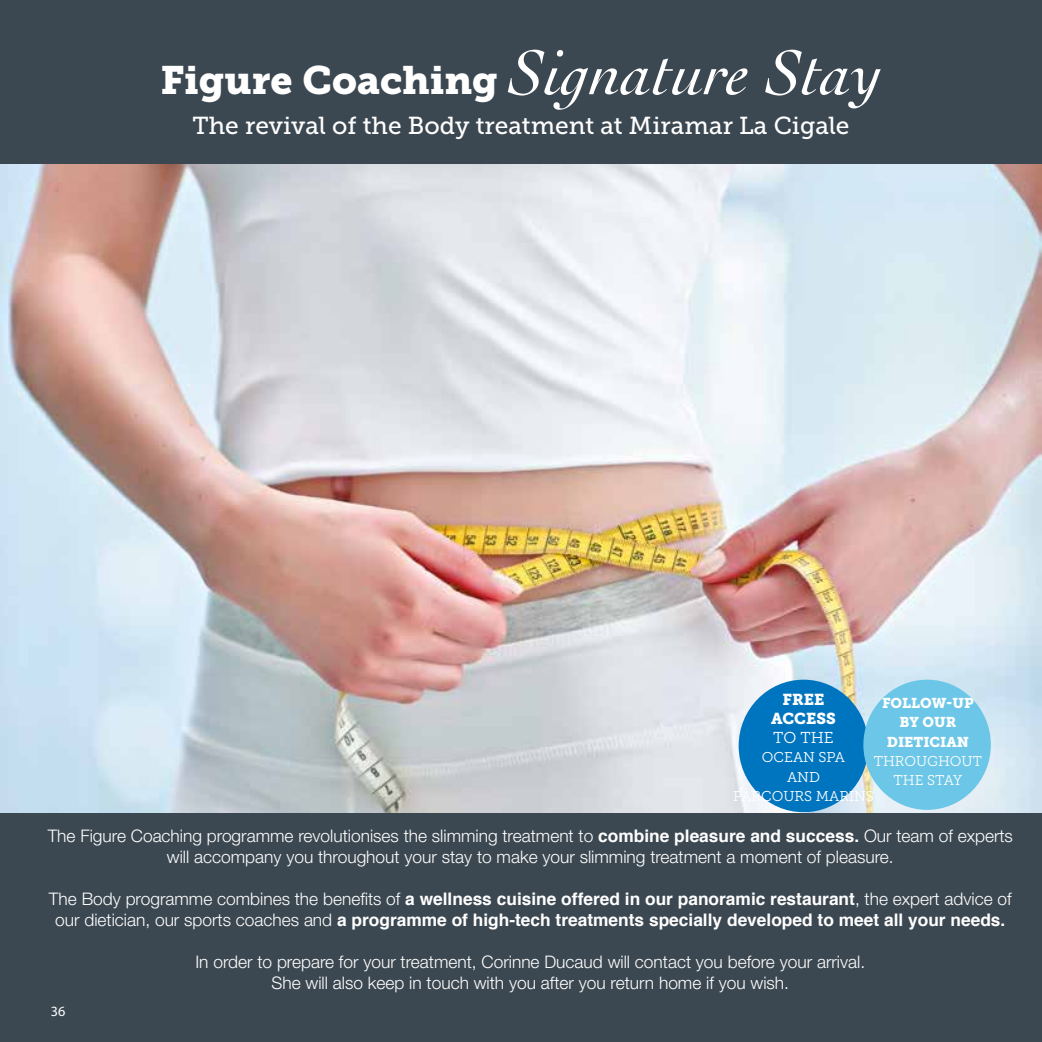
<style>
.page{position:relative;width:1042px;height:1042px;background:#3c4851}
.page>*{position:absolute;margin:0;border:0;box-sizing:border-box;transform-origin:0 0}
.t1{font:39.38px "Museo Slab 900";color:#fff}
.t2{font:24.5px "Museo Slab 500";color:#fff}
.t3{font:300 17.32px/21px "Helvetica Neue LT Std";color:#fff;text-align:center}
.t4{font:700 17.32px "Helvetica";color:#fff}
.t5{font:15.75px/19.2px "Museo Slab 900";color:#fff;text-align:center}
.t6{font:15.75px "Museo Slab 300";color:#fff}
.t7{font:14.17px/19.2px "Museo Slab 300";color:#fff;text-align:center}
.t8{font:14.17px/19.2px "Museo Slab 900";color:#fff;text-align:center}
.t9{font:14.17px "Myriad Pro";color:#fff}
.s1{font-family:"Cochin";font-style:italic;font-size:66.5px}
.s2{font-family:"Helvetica";font-weight:700}
.s3{font-family:"Helvetica Neue LT Std";font-weight:300}
</style>
<div class="page">
<img style="left:0;top:164px;width:1042px;height:648px">
<div style="left:738px;top:679px;width:130px;height:133px;background:#0075bf;border-radius:50%"></div>
<div style="left:863px;top:679px;width:128px;height:131px;background:#6cc6e7;border-radius:50%"></div>
<h1 class="t1" style="left:160px;top:58px;width:723px">Figure Coaching <span class="s1">Signature Stay</span></h1>
<h2 class="t2" style="left:192px;top:112px;width:658px">The revival of the Body treatment at Miramar La Cigale</h2>
<p class="t5" style="left:771px;top:690px;width:66px">FREE<br>ACCESS</p>
<p class="t6" style="left:773px;top:729px;width:62px">TO THE</p>
<p class="t7" style="left:733px;top:748px;width:142px">OCEAN SPA<br>AND<br>PARCOURS MARINS</p>
<p class="t8" style="left:882px;top:694px;width:93px">FOLLOW-UP<br>BY OUR<br>DIETICIAN</p>
<p class="t7" style="left:874px;top:751px;width:110px">THROUGHOUT<br>THE STAY</p>
<p class="t3" style="left:48px;top:825px;width:967px">The Figure Coaching programme revolutionises the slimming treatment to <span class="s2">combine pleasure and success.</span> Our team of experts will accompany you throughout your stay to make your slimming treatment a moment of pleasure.</p>
<p class="t3" style="left:49px;top:888px;width:964px">The Body programme combines the benefits of <span class="s2">a wellness cuisine offered in our panoramic restaurant</span>, the expert advice of</p>
<p class="t4" style="left:55px;top:906px;width:951px"><span class="s3">our dietician, our sports coaches and</span> a programme of high-tech treatments specially developed to meet all your needs.</p>
<p class="t3" style="left:195px;top:951px;width:671px">In order to prepare for your treatment, Corinne Ducaud will contact you before your arrival.<br>She will also keep in touch with you after you return home if you wish.</p>
<p class="t9" style="left:51px;top:1002px;width:16px">36</p>
</div>
